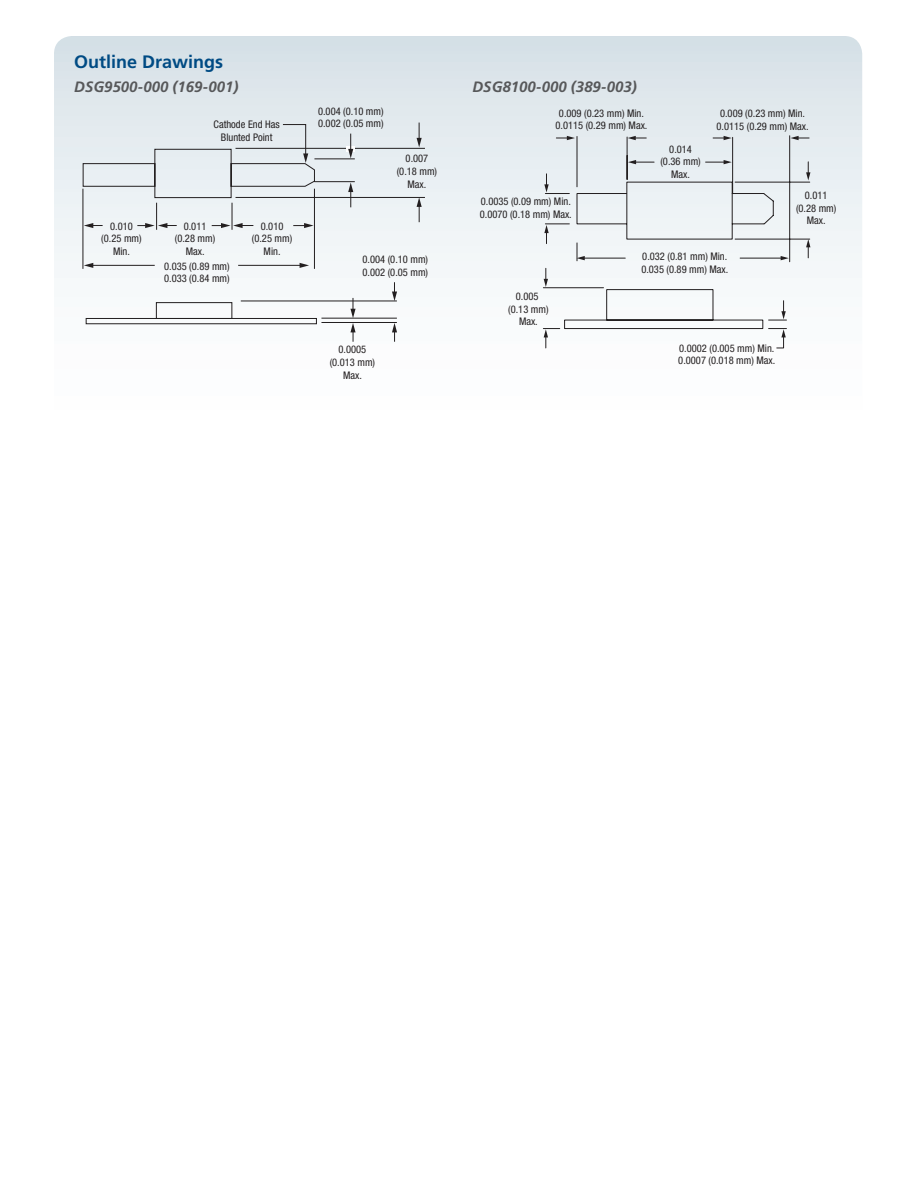
<style>
.page{position:relative;width:918px;height:1188px;background:#fff}
.page>*{position:absolute;margin:0;border:0;box-sizing:border-box;transform-origin:0 0}
.subhead-Blue{font:700 18px "Frutiger";color:#004b84}
.SubHead_2{font:italic 700 15px "Frutiger";color:#57585a}
.t1{font:condensed 10.5px/12.6px "Helvetica Neue";color:#231f20;text-align:center}
</style>
<div class="page">
<div style="left:54px;top:36px;width:808px;height:434px;background:linear-gradient(to bottom,#dae3e9,#fff);border-radius:18px"></div>
<svg style="left:83px;top:148px;width:343px;height:177px"></svg>
<svg style="left:300px;top:263px;width:9px;height:5px"></svg>
<svg style="left:84px;top:263px;width:9px;height:5px"></svg>
<svg style="left:84px;top:223px;width:19px;height:5px"></svg>
<svg style="left:137px;top:223px;width:40px;height:5px"></svg>
<svg style="left:212px;top:223px;width:41px;height:5px"></svg>
<svg style="left:293px;top:223px;width:21px;height:5px"></svg>
<svg style="left:282px;top:124px;width:26px;height:39px"></svg>
<svg style="left:348px;top:183px;width:5px;height:24px"></svg>
<svg style="left:417px;top:123px;width:5px;height:24px"></svg>
<svg style="left:417px;top:197px;width:5px;height:25px"></svg>
<svg style="left:392px;top:282px;width:5px;height:19px"></svg>
<svg style="left:392px;top:323px;width:5px;height:19px"></svg>
<svg style="left:350px;top:298px;width:6px;height:44px"></svg>
<div style="left:346px;top:146px;width:9px;height:6px;background:#fff"></div>
<svg style="left:348px;top:134px;width:5px;height:24px"></svg>
<svg style="left:543px;top:135px;width:268px;height:214px"></svg>
<p class="subhead-Blue" style="left:74px;top:51px;width:151px">Outline Drawings</p>
<p class="SubHead_2" style="left:74px;top:78px;width:166px">DSG9500-000 (169-001)</p>
<p class="t1" style="left:214px;top:118px;width:68px">Cathode End Has<br>Blunted Point</p>
<p class="t1" style="left:101px;top:220px;width:42px">0.010 (0.25 mm)<br>Min.</p>
<p class="t1" style="left:175px;top:220px;width:42px">0.011 (0.28 mm)<br>Max.</p>
<p class="t1" style="left:164px;top:259px;width:67px;text-align:left">0.035 (0.89 mm)<br>0.033 (0.84 mm)</p>
<p class="t1" style="left:252px;top:220px;width:42px">0.010 (0.25 mm)<br>Min.</p>
<p class="t1" style="left:318px;top:104px;width:67px;text-align:left">0.004 (0.10 mm)<br>0.002 (0.05 mm)</p>
<p class="t1" style="left:397px;top:152px;width:42px">0.007 (0.18 mm)<br>Max.</p>
<p class="t1" style="left:363px;top:253px;width:67px;text-align:left">0.004 (0.10 mm)<br>0.002 (0.05 mm)</p>
<p class="t1" style="left:330px;top:343px;width:47px">0.0005 (0.013 mm)<br>Max.</p>
<p class="SubHead_2" style="left:472px;top:78px;width:166px">DSG8100-000 (389-003)</p>
<p class="t1" style="left:555px;top:107px;width:93px">0.009 (0.23 mm) Min.<br>0.0115 (0.29 mm) Max.</p>
<p class="t1" style="left:717px;top:107px;width:93px">0.009 (0.23 mm) Min.<br>0.0115 (0.29 mm) Max.</p>
<p class="t1" style="left:480px;top:195px;width:93px;text-align:left">0.0035 (0.09 mm) Min.<br>0.0070 (0.18 mm) Max.</p>
<p class="t1" style="left:508px;top:290px;width:42px">0.005 (0.13 mm)<br>Max.</p>
<p class="t1" style="left:660px;top:143px;width:42px">0.014 (0.36 mm)<br>Max.</p>
<p class="t1" style="left:641px;top:250px;width:88px;text-align:left">0.032 (0.81 mm) Min.<br>0.035 (0.89 mm) Max.</p>
<p class="t1" style="left:796px;top:189px;width:42px">0.011 (0.28 mm)<br>Max.</p>
<p class="t1" style="left:678px;top:342px;width:99px;text-align:left">0.0002 (0.005 mm) Min.<br>0.0007 (0.018 mm) Max.</p>
</div>
